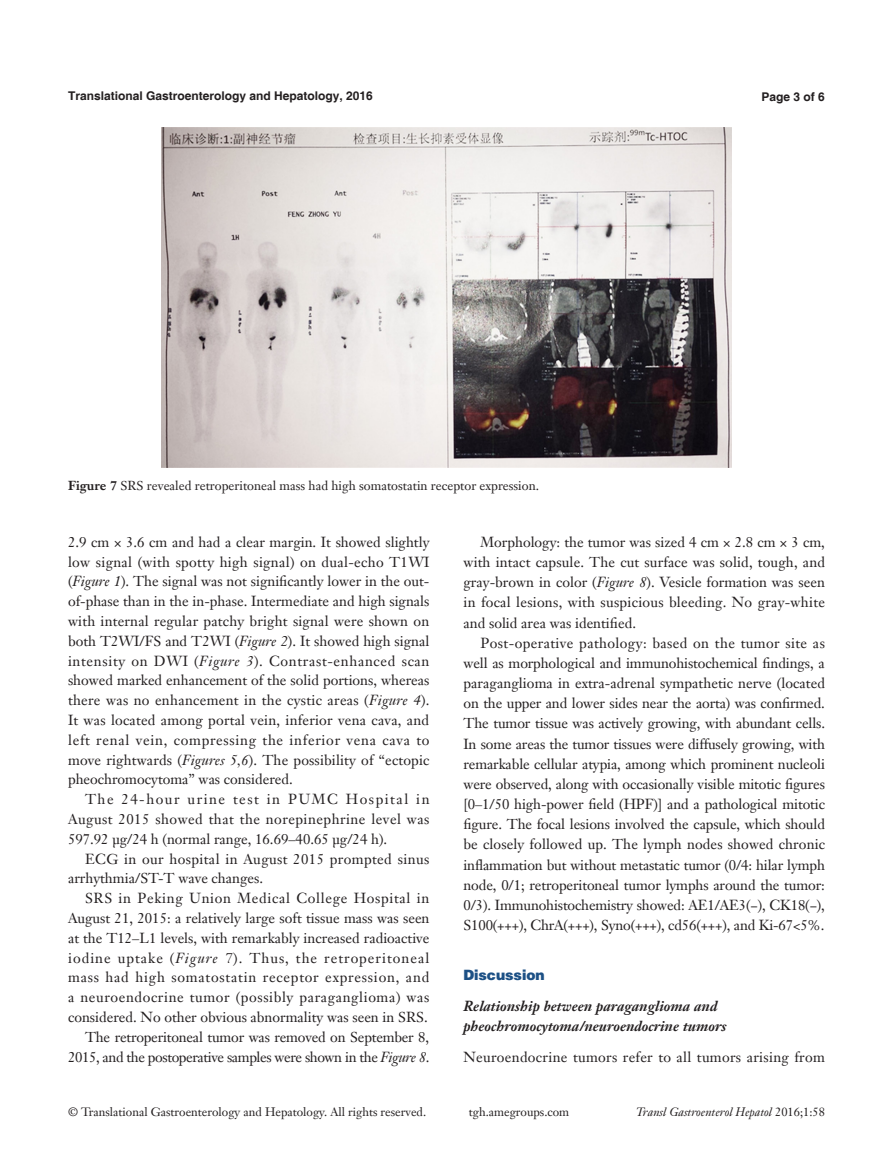
<style>
.page{position:relative;width:893px;height:1170px;background:#fff}
.page>*{position:absolute;margin:0;border:0;box-sizing:border-box;transform-origin:0 0}
.t1{font:14.25px/19.8px "Janson Text LT";color:#231f20;text-align:justify}
.二级标题斜体-6_5{font:italic 700 14.25px/20.1px "Janson Text LT";color:#231f20}
.t2{font:14.25px/19.8px "Janson Text LT";letter-spacing:.03em;color:#231f20}
.t3{font:14.25px "Janson Text LT";letter-spacing:.02em;color:#231f20}
.一级标题-6_5{font:900 14.25px "Helvetica";color:#1c5085}
.t4{font:12.75px "Janson Text LT";color:#231f20}
.t5{font:12px "Janson Text LT";color:#231f20}
.t6{font:700 12px "Helvetica";color:#231f20}
.t7{font:italic 12px "Janson Text LT";color:#231f20}
.s1{font-weight:700}
.s2{font-style:italic}
.s3{font-style:normal}
</style>
<div class="page">
<img style="left:162px;top:128px;width:569px;height:339px">
<p class="t6" style="left:68px;top:88px;width:306px">Translational Gastroenterology and Hepatology, 2016</p>
<p class="t6" style="left:762px;top:89px;width:65px">Page 3 of 6</p>
<p class="t4" style="left:68px;top:477px;width:473px"><span class="s1">Figure 7</span> SRS revealed retroperitoneal mass had high somatostatin receptor expression.</p>
<p class="t1" style="left:68px;top:532px;width:363px">2.9 cm × 3.6 cm and had a clear margin. It showed slightly low signal (with spotty high signal) on dual-echo T1WI (<span class="s2">Figure 1</span>). The signal was not significantly lower in the out&shy;of-phase than in the in-phase. Intermediate and high signals with internal regular patchy bright signal were shown on both T2WI/FS and T2WI (<span class="s2">Figure 2</span>). It showed high signal intensity on DWI (<span class="s2">Figure 3</span>). Contrast-enhanced scan showed marked enhancement of the solid portions, whereas there was no enhancement in the cystic areas (<span class="s2">Figure 4</span>).<br>It was located among portal vein, inferior vena cava, and left renal vein, compressing the inferior vena cava to move rightwards (<span class="s2">Figures 5,6</span>). The possibility of “ectopic pheochromocytoma” was considered.</p>
<p class="t1" style="left:68px;top:789px;width:363px;text-indent:17px">The 24-hour urine test in PUMC Hospital in August 2015 showed that the norepinephrine level was 597.92 μg/24 h (normal range, 16.69–40.65 μg/24 h).</p>
<p class="t2" style="left:68px;top:848px;width:363px;text-indent:17px">ECG in our hospital in August 2015 prompted sinus arrhythmia/ST-T wave changes.</p>
<p class="t1" style="left:68px;top:888px;width:363px;text-indent:17px">SRS in Peking Union Medical College Hospital in August 21, 2015: a relatively large soft tissue mass was seen at the T12–L1 levels, with remarkably increased radioactive iodine uptake (<span class="s2">Figure 7</span>). Thus, the retroperitoneal mass had high somatostatin receptor expression, and a neuroendocrine tumor (possibly paraganglioma) was considered. No other obvious abnormality was seen in SRS.</p>
<p class="t1" style="left:68px;top:1026px;width:363px;text-align:right">The retroperitoneal tumor was removed on September 8,<br>2015, and the postoperative samples were shown in the <span class="s2">Figure 8</span>.</p>
<p class="t1" style="left:463px;top:531px;width:363px;text-indent:17px">Morphology: the tumor was sized 4 cm × 2.8 cm × 3 cm, with intact capsule. The cut surface was solid, tough, and gray-brown in color (<span class="s2">Figure 8</span>). Vesicle formation was seen in focal lesions, with suspicious bleeding. No gray-white and solid area was identified.</p>
<p class="t1" style="left:463px;top:632px;width:363px;text-indent:17px">Post-operative pathology: based on the tumor site as well as morphological and immunohistochemical findings, a paraganglioma in extra-adrenal sympathetic nerve (located on the upper and lower sides near the aorta) was confirmed.<br>The tumor tissue was actively growing, with abundant cells.<br>In some areas the tumor tissues were diffusely growing, with remarkable cellular atypia, among which prominent nucleoli were observed, along with occasionally visible mitotic figures [0–1/50 high-power field (HPF)] and a pathological mitotic figure. The focal lesions involved the capsule, which should be closely followed up. The lymph nodes showed chronic inflammation but without metastatic tumor (0/4: hilar lymph node, 0/1; retroperitoneal tumor lymphs around the tumor:<br>0/3). Immunohistochemistry showed: AE1/AE3(−), CK18(−), S100(+++), ChrA(+++), Syno(+++), cd56(+++), and Ki-67&lt;5%.</p>
<p class="一级标题-6_5" style="left:463px;top:965px;width:83px">Discussion</p>
<p class="二级标题斜体-6_5" style="left:463px;top:995px;width:264px">Relationship between paraganglioma and pheochromocytoma/neuroendocrine tumors</p>
<p class="t3" style="left:463px;top:1047px;width:363px">Neuroendocrine tumors refer to all tumors arising from</p>
<p class="t5" style="left:68px;top:1104px;width:360px">© Translational Gastroenterology and Hepatology. All rights reserved.</p>
<p class="t5" style="left:469px;top:1104px;width:102px">tgh.amegroups.com</p>
<p class="t7" style="left:636px;top:1104px;width:190px">Transl Gastroenterol Hepatol <span class="s3">2016;1:58</span></p>
</div>
